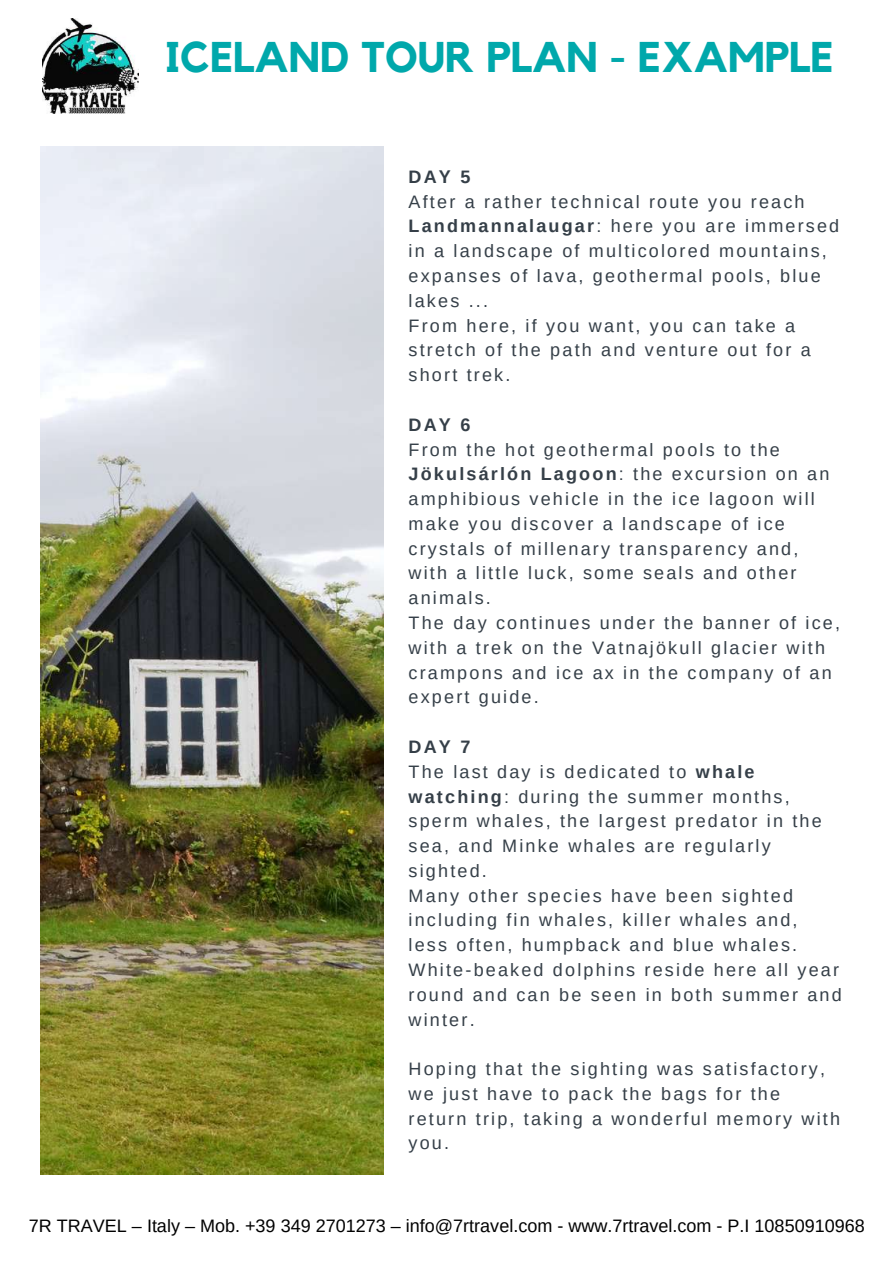
<style>
.page{position:relative;width:894px;height:1264px;background:#fff}
.page>*{position:absolute;margin:0;border:0;box-sizing:border-box;transform-origin:0 0}
.t1{font:700 42.75px "Kollektif";color:#00a8ab}
.t2{font:18px/24.8px "Arimo";letter-spacing:.12em;color:#353f48}
.t3{font:18px "Arimo";color:#000}
.t4{font:700 18px "Arimo";letter-spacing:.12em;color:#353f48}
.s1{font-weight:700}
</style>
<div class="page">
<img style="left:41px;top:147px;width:342px;height:1027px">
<img style="left:42px;top:18px;width:96px;height:96px">
<h1 class="t1" style="left:165px;top:37px;width:669px">ICELAND TOUR PLAN - EXAMPLE</h1>
<p class="t4" style="left:408px;top:167px;width:63px">DAY 5</p>
<p class="t2" style="left:408px;top:189px;width:432px">After a rather technical route you reach<br><span class="s1">Landmannalaugar</span>: here you are immersed in a landscape of multicolored mountains, expanses of lava, geothermal pools, blue lakes ...<br>From here, if you want, you can take a stretch of the path and venture out for a short trek.</p>
<p class="t4" style="left:408px;top:414px;width:63px">DAY 6</p>
<p class="t2" style="left:408px;top:437px;width:433px">From the hot geothermal pools to the <span class="s1">Jökulsárlón Lagoon</span>: the excursion on an amphibious vehicle in the ice lagoon will make you discover a landscape of ice crystals of millenary transparency and, with a little luck, some seals and other animals.<br>The day continues under the banner of ice, with a trek on the Vatnajökull glacier with crampons and ice ax in the company of an expert guide.</p>
<p class="t2" style="left:408px;top:734px;width:434px"><span class="s1">DAY 7<br></span>The last day is dedicated to <span class="s1">whale watching</span>: during the summer months, sperm whales, the largest predator in the sea, and Minke whales are regularly sighted.<br>Many other species have been sighted including fin whales, killer whales and,<br>less often, humpback and blue whales.<br>White-beaked dolphins reside here all year round and can be seen in both summer and winter.</p>
<p class="t2" style="left:408px;top:1056px;width:433px">Hoping that the sighting was satisfactory, we just have to pack the bags for the return trip, taking a wonderful memory with you.</p>
<p class="t3" style="left:29px;top:1215px;width:837px">7R TRAVEL – Italy – Mob. +39 349 2701273 – info@7rtravel.com - www.7rtravel.com - P.I 10850910968</p>
</div>
